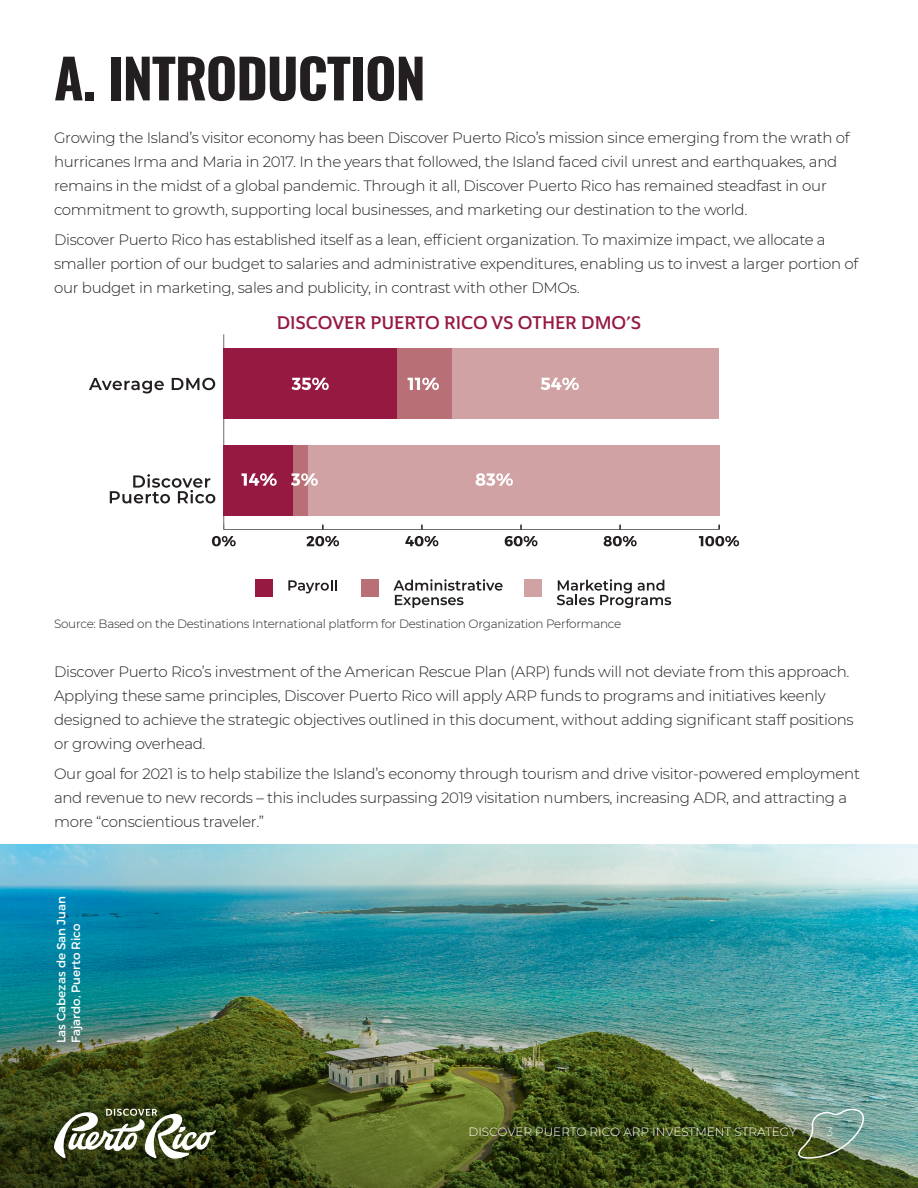
<style>
.page{position:relative;width:918px;height:1188px;background:#fff}
.page>*{position:absolute;margin:0;border:0;box-sizing:border-box;transform-origin:0 0}
.t1{font:700 54px "Oswald";letter-spacing:-.02em;color:#231f20}
.Body_Copy{font:18px "Ainslie Nor Dem";color:#961942}
.t2{font:300 15px/24px "Montserrat";letter-spacing:-.02em;color:#231f20}
.t3{font:300 12px "Montserrat";letter-spacing:-.02em;color:#231f20}
.t4{font:300 12px "Montserrat";color:#fff}
.Image_Location{font:12px "Montserrat";color:#fff}
</style>
<div class="page">
<svg style="left:212px;top:536px;width:24px;height:10px"></svg>
<svg style="left:306px;top:536px;width:33px;height:10px"></svg>
<svg style="left:405px;top:536px;width:33px;height:10px"></svg>
<svg style="left:505px;top:536px;width:32px;height:10px"></svg>
<svg style="left:604px;top:536px;width:33px;height:10px"></svg>
<svg style="left:699px;top:536px;width:40px;height:10px"></svg>
<hr style="left:224px;top:529px;width:495px;height:1px;background:#6c6d70">
<hr style="left:223px;top:334px;width:1px;height:196px;background:#6c6d70">
<div style="left:452px;top:348px;width:267px;height:70px;background:#d0a2a3"></div>
<div style="left:308px;top:446px;width:411px;height:70px;background:#d0a2a3"></div>
<div style="left:397px;top:348px;width:55px;height:70px;background:#b87076"></div>
<div style="left:293px;top:446px;width:15px;height:70px;background:#b87076"></div>
<div style="left:224px;top:348px;width:173px;height:70px;background:#961942"></div>
<div style="left:224px;top:446px;width:69px;height:70px;background:#961942"></div>
<svg style="left:110px;top:474px;width:105px;height:29px"></svg>
<svg style="left:89px;top:378px;width:75px;height:16px"></svg>
<svg style="left:172px;top:378px;width:43px;height:12px"></svg>
<svg style="left:288px;top:580px;width:49px;height:13px"></svg>
<svg style="left:393px;top:579px;width:110px;height:29px"></svg>
<svg style="left:557px;top:579px;width:114px;height:29px"></svg>
<div style="left:361px;top:579px;width:18px;height:18px;background:#b87076"></div>
<div style="left:524px;top:579px;width:18px;height:18px;background:#d0a2a3"></div>
<div style="left:255px;top:579px;width:18px;height:18px;background:#961942"></div>
<svg style="left:292px;top:378px;width:37px;height:12px"></svg>
<svg style="left:408px;top:378px;width:31px;height:12px"></svg>
<svg style="left:242px;top:473px;width:35px;height:13px"></svg>
<svg style="left:291px;top:473px;width:27px;height:13px"></svg>
<svg style="left:476px;top:473px;width:37px;height:13px"></svg>
<svg style="left:541px;top:378px;width:38px;height:12px"></svg>
<img style="left:0;top:845px;width:918px;height:343px">
<svg style="left:794px;top:1105px;width:80px;height:55px;background:#789581"></svg>
<svg style="left:53px;top:1109px;width:163px;height:51px"></svg>
<p class="t1" style="left:54px;top:50px;width:373px">A. INTRODUCTION</p>
<p class="t2" style="left:54px;top:125px;width:797px">Growing the Island’s visitor economy has been Discover Puerto Rico’s mission since emerging from the wrath of hurricanes Irma and Maria in 2017. In the years that followed, the Island faced civil unrest and earthquakes, and remains in the midst of a global pandemic. Through it all, Discover Puerto Rico has remained steadfast in our commitment to growth, supporting local businesses, and marketing our destination to the world.</p>
<p class="t2" style="left:54px;top:227px;width:806px">Discover Puerto Rico has established itself as a lean, efficient organization. To maximize impact, we allocate a smaller portion of our budget to salaries and administrative expenditures, enabling us to invest a larger portion of our budget in marketing, sales and publicity, in contrast with other DMOs.</p>
<p class="Body_Copy" style="left:277px;top:311px;width:366px">DISCOVER PUERTO RICO VS OTHER DMO’S</p>
<p class="t3" style="left:54px;top:616px;width:569px">Source: Based on the Destinations International platform for Destination Organization Performance</p>
<p class="t2" style="left:54px;top:659px;width:801px">Discover Puerto Rico’s investment of the American Rescue Plan (ARP) funds will not deviate from this approach.<br>Applying these same principles, Discover Puerto Rico will apply ARP funds to programs and initiatives keenly designed to achieve the strategic objectives outlined in this document, without adding significant staff positions or growing overhead.</p>
<p class="t2" style="left:54px;top:761px;width:807px">Our goal for 2021 is to help stabilize the Island’s economy through tourism and drive visitor-powered employment and revenue to new records – this includes surpassing 2019 visitation numbers, increasing ADR, and attracting a more “conscientious traveler.”</p>
<p class="Image_Location" style="left:54px;top:1043px;width:149px;rotate:-90deg">Las Cabezas de San Juan</p>
<p class="Image_Location" style="left:68px;top:1043px;width:121px;rotate:-90deg">Fajardo, Puerto Rico</p>
<p class="t4" style="left:468px;top:1123px;width:330px">DISCOVER PUERTO RICO ARP INVESTMENT STRATEGY</p>
<p class="t4" style="left:827px;top:1123px;width:8px">3</p>
</div>
